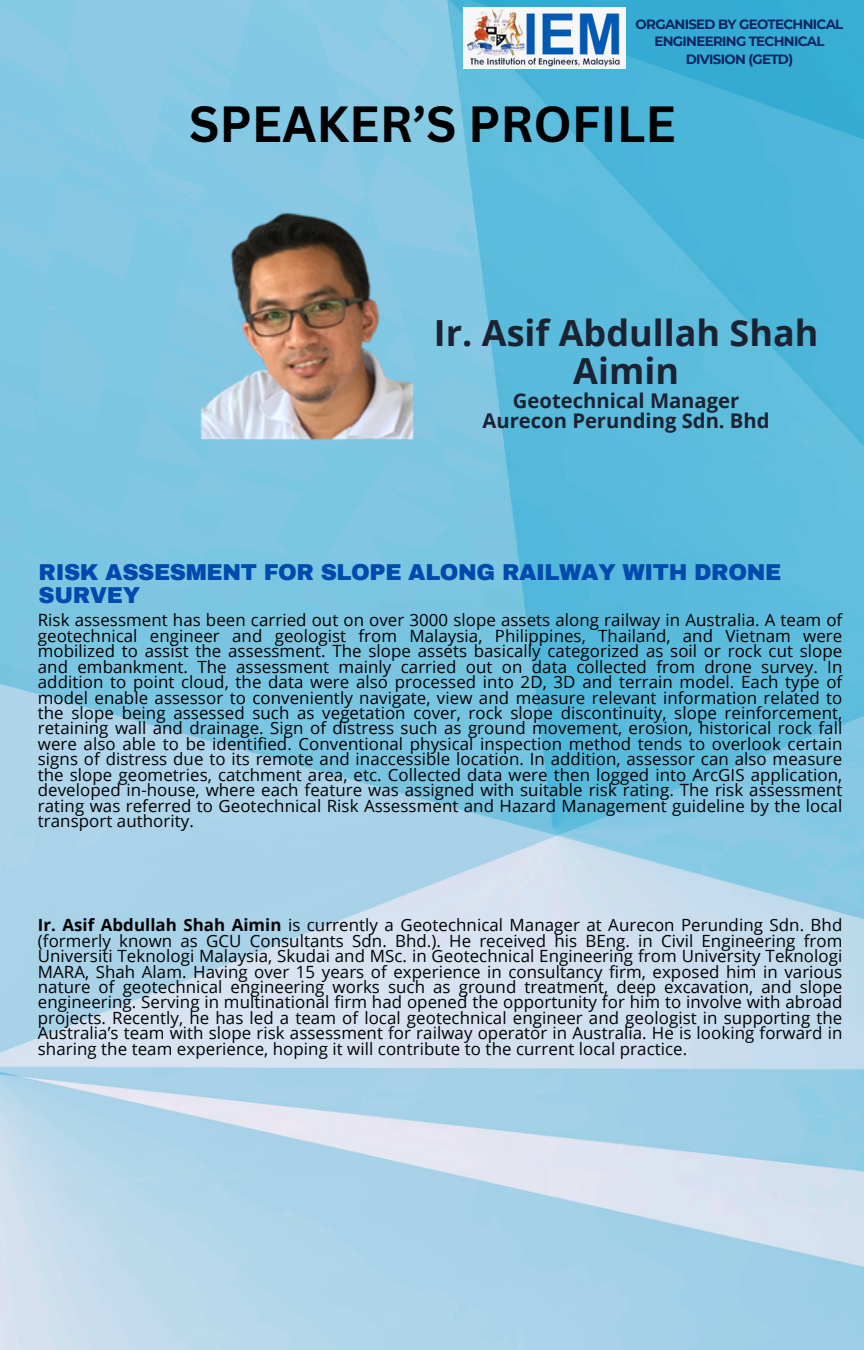
<style>
.page{position:relative;width:864px;height:1350px;background:#fff}
.page>*{position:absolute;margin:0;border:0;box-sizing:border-box;transform-origin:0 0}
.t1{font:700 49.5px "Canva Sans";color:#000}
.t2{font:700 36px/38.7px "Open Sans";color:#1b2333;text-align:center}
.t3{font:900 22.5px/23.6px "Archivo";letter-spacing:-.02em;color:#004aad}
.t4{font:700 20.25px/20.2px "Open Sans";color:#1b2333;text-align:center}
.t5{font:16.88px/15.5px "Open Sans";letter-spacing:.005em;color:#000;text-align:justify}
.t6{font:700 13.5px/17.8px "Montserrat";letter-spacing:-.05em;color:#0d2561;text-align:center}
.s1{font-weight:700}
</style>
<div class="page">
<img style="left:0;top:0;width:864px;height:1350px">
<img style="left:464px;top:8px;width:162px;height:61px">
<img style="left:199px;top:180px;width:216px;height:261px">
<p class="t6" style="left:636px;top:15px;width:209px">ORGANISED BY GEOTECHNICAL<br>ENGINEERING TECHNICAL<br>DIVISION (GETD)</p>
<h1 class="t1" style="left:189px;top:89px;width:488px">SPEAKER’S PROFILE</h1>
<h2 class="t2" style="left:434px;top:312px;width:386px">Ir. Asif Abdullah Shah<br>Aimin</h2>
<p class="t4" style="left:482px;top:390px;width:289px">Geotechnical Manager<br>Aurecon Perunding Sdn. Bhd</p>
<h3 class="t3" style="left:39px;top:560px;width:744px">RISK ASSESMENT FOR SLOPE ALONG RAILWAY WITH DRONE<br>SURVEY</h3>
<p class="t5" style="left:38px;top:612px;width:806px">Risk assessment has been carried out on over 3000 slope assets along railway in Australia. A team of geotechnical engineer and geologist from Malaysia, Philippines, Thailand, and Vietnam were mobilized to assist the assessment. The slope assets basically categorized as soil or rock cut slope and embankment. The assessment mainly carried out on data collected from drone survey. In addition to point cloud, the data were also processed into 2D, 3D and terrain model. Each type of model enable assessor to conveniently navigate, view and measure relevant information related to the slope being assessed such as vegetation cover, rock slope discontinuity, slope reinforcement, retaining wall and drainage. Sign of distress such as ground movement, erosion, historical rock fall were also able to be identified. Conventional physical inspection method tends to overlook certain signs of distress due to its remote and inaccessible location. In addition, assessor can also measure the slope geometries, catchment area, etc. Collected data were then logged into ArcGIS application, developed in-house, where each feature was assigned with suitable risk rating. The risk assessment rating was referred to Geotechnical Risk Assessment and Hazard Management guideline by the local transport authority.</p>
<p class="t5" style="left:38px;top:917px;width:806px"><span class="s1">Ir. Asif Abdullah Shah Aimin</span> is currently a Geotechnical Manager at Aurecon Perunding Sdn. Bhd (formerly known as GCU Consultants Sdn. Bhd.). He received his BEng. in Civil Engineering from Universiti Teknologi Malaysia, Skudai and MSc. in Geotechnical Engineering from University Teknologi MARA, Shah Alam. Having over 15 years of experience in consultancy firm, exposed him in various nature of geotechnical engineering works such as ground treatment, deep excavation, and slope engineering. Serving in multinational firm had opened the opportunity for him to involve with abroad projects. Recently, he has led a team of local geotechnical engineer and geologist in supporting the Australia’s team with slope risk assessment for railway operator in Australia. He is looking forward in sharing the team experience, hoping it will contribute to the current local practice.</p>
</div>
